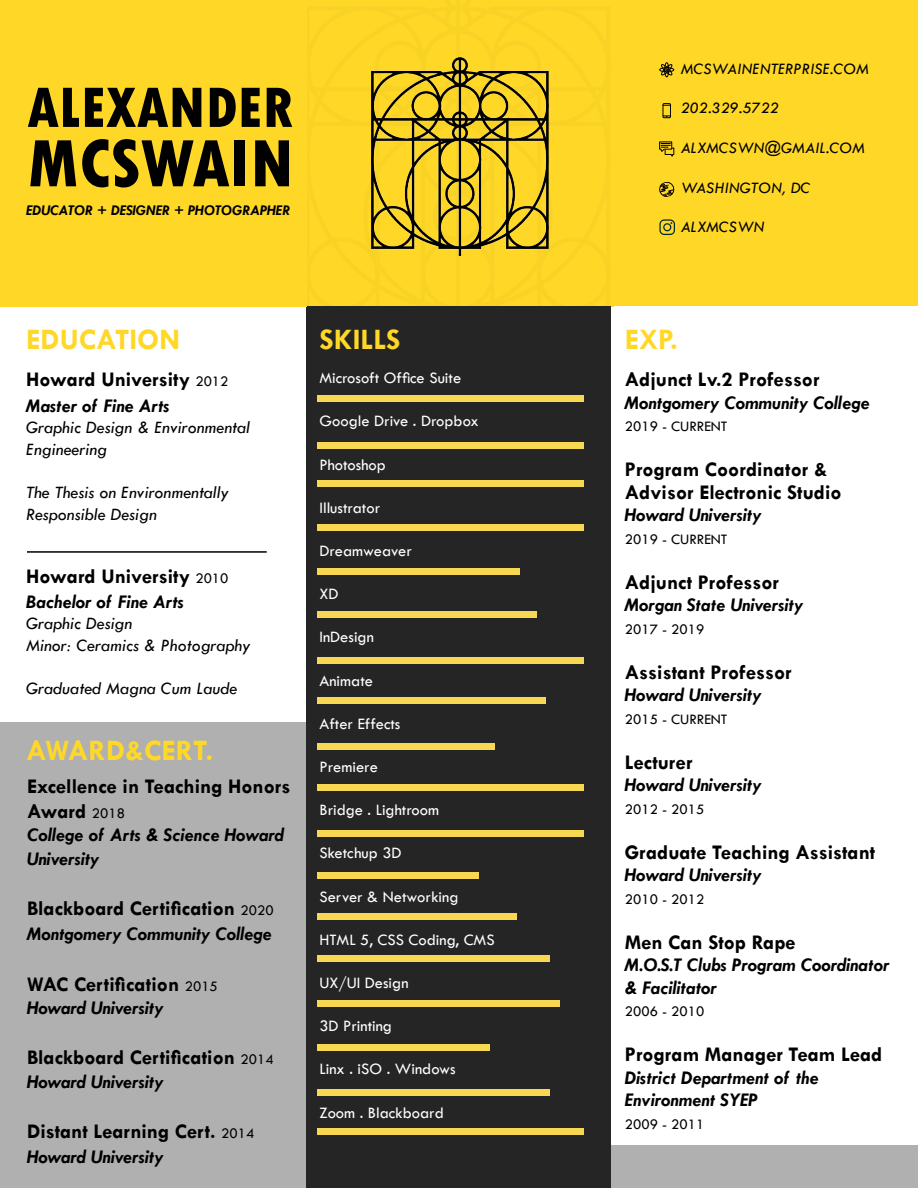
<style>
.page{position:relative;width:918px;height:1188px;background:#fff}
.page>*{position:absolute;margin:0;border:0;box-sizing:border-box;transform-origin:0 0}
.t1{font:800 condensed 70.5px "Tw Cen";letter-spacing:-.005em;color:#000}
.t2{font:800 condensed 60px "Tw Cen";color:#000}
.t3{font:700 30px "Tw Cen";color:#ffd827}
.t4{font:700 21px/22.5px "Tw Cen";color:#000}
.t5{font:italic 700 19.5px/22.5px "Tw Cen";color:#000}
.t6{font:italic 18px/21.6px "Tw Cen";color:#000}
.t7{font:16.5px "Tw Cen";color:#fff}
.t8{font:italic 16.5px "Tw Cen";color:#000}
.t9{font:15px "Tw Cen";color:#000}
.t10{font:italic 700 15px "Tw Cen";color:#000}
.s1{font-weight:400;font-size:15px}
</style>
<div class="page">
<div style="left:305px;top:0;width:306px;height:306px;background:#ffd827"></div>
<div style="left:611px;top:0;width:307px;height:305px;background:#ffd827"></div>
<div style="left:1px;top:723px;width:316px;height:465px;background:#b0b0b0"></div>
<div style="left:611px;top:1146px;width:307px;height:42px;background:#b0b0b0"></div>
<div style="left:306px;top:306px;width:305px;height:881px;background:#252525"></div>
<div style="left:1px;top:1px;width:306px;height:306px;background:#ffd827"></div>
<hr style="left:27px;top:551px;width:240px;height:2px;background:#000">
<div style="left:317px;top:395px;width:266px;height:6px;background:#f8d853"></div>
<div style="left:317px;top:443px;width:266px;height:6px;background:#f8d853"></div>
<div style="left:317px;top:481px;width:266px;height:6px;background:#f8d853"></div>
<div style="left:317px;top:525px;width:266px;height:6px;background:#f8d853"></div>
<div style="left:317px;top:657px;width:266px;height:7px;background:#f8d853"></div>
<div style="left:317px;top:784px;width:266px;height:6px;background:#f8d853"></div>
<div style="left:317px;top:830px;width:266px;height:6px;background:#f8d853"></div>
<div style="left:317px;top:1128px;width:266px;height:6px;background:#f8d853"></div>
<div style="left:317px;top:698px;width:228px;height:6px;background:#f8d853"></div>
<div style="left:317px;top:744px;width:178px;height:6px;background:#f8d853"></div>
<div style="left:317px;top:872px;width:161px;height:6px;background:#f8d853"></div>
<div style="left:317px;top:914px;width:199px;height:6px;background:#f8d853"></div>
<div style="left:317px;top:955px;width:233px;height:6px;background:#f8d853"></div>
<div style="left:317px;top:1000px;width:242px;height:6px;background:#f8d853"></div>
<div style="left:317px;top:1045px;width:172px;height:6px;background:#f8d853"></div>
<div style="left:317px;top:1089px;width:233px;height:7px;background:#f8d853"></div>
<div style="left:317px;top:568px;width:202px;height:6px;background:#f8d853"></div>
<div style="left:317px;top:611px;width:220px;height:6px;background:#f8d853"></div>
<div style="left:659px;top:67px;width:15px;height:5px;border:1px solid #000;border-radius:50%"></div>
<div style="left:664px;top:62px;width:5px;height:15px;border:1px solid #000;border-radius:50%"></div>
<svg style="left:660px;top:64px;width:13px;height:12px"></svg>
<div style="left:663px;top:103px;width:8px;height:15px;border:1px solid #000"></div>
<svg style="left:659px;top:142px;width:15px;height:14px"></svg>
<svg style="left:659px;top:182px;width:16px;height:15px"></svg>
<svg style="left:659px;top:219px;width:16px;height:16px"></svg>
<img style="left:371px;top:57px;width:178px;height:198px">
<p class="t2" style="left:27px;top:72px;width:268px">ALEXANDER</p>
<p class="t1" style="left:27px;top:122px;width:268px">MCSWAIN</p>
<p class="t10" style="left:26px;top:201px;width:266px">EDUCATOR + DESIGNER + PHOTOGRAPHER</p>
<p class="t8" style="left:681px;top:59px;width:190px">MCSWAINENTERPRISE.COM</p>
<p class="t8" style="left:681px;top:98px;width:100px">202.329.5722</p>
<p class="t8" style="left:681px;top:138px;width:186px">ALXMCSWN@GMAIL.COM</p>
<p class="t8" style="left:681px;top:177px;width:131px">WASHINGTON, DC</p>
<p class="t8" style="left:681px;top:217px;width:85px">ALXMCSWN</p>
<p class="t3" style="left:26px;top:322px;width:155px">EDUCATION</p>
<p class="t4" style="left:26px;top:368px;width:204px">Howard University <span class="s1">2012</span></p>
<p class="t5" style="left:26px;top:394px;width:145px">Master of Fine Arts</p>
<p class="t6" style="left:26px;top:416px;width:225px">Graphic Design &amp; Environmental<br>Engineering</p>
<p class="t6" style="left:26px;top:481px;width:204px">The Thesis on Environmentally<br>Responsible Design</p>
<p class="t4" style="left:26px;top:564px;width:204px">Howard University <span class="s1">2010</span></p>
<p class="t5" style="left:26px;top:590px;width:159px">Bachelor of Fine Arts</p>
<p class="t6" style="left:26px;top:613px;width:108px">Graphic Design</p>
<p class="t6" style="left:26px;top:634px;width:226px">Minor: Ceramics &amp; Photography</p>
<p class="t6" style="left:26px;top:677px;width:213px">Graduated Magna Cum Laude</p>
<p class="t3" style="left:26px;top:733px;width:188px">AWARD&amp;CERT.</p>
<p class="t4" style="left:27px;top:773px;width:265px;line-height:25.2px">Excellence in Teaching Honors<br>Award <span class="s1">2018</span></p>
<p class="t5" style="left:27px;top:823px;width:258px;line-height:23.4px">College of Arts &amp; Science Howard<br>University</p>
<p class="t4" style="left:27px;top:897px;width:248px">Blackboard Certification <span class="s1">2020</span></p>
<p class="t5" style="left:27px;top:922px;width:246px">Montgomery Community College</p>
<p class="t4" style="left:27px;top:972px;width:192px">WAC Certification <span class="s1">2015</span></p>
<p class="t5" style="left:27px;top:996px;width:138px">Howard University</p>
<p class="t4" style="left:27px;top:1046px;width:248px">Blackboard Certification <span class="s1">2014</span></p>
<p class="t5" style="left:27px;top:1070px;width:138px">Howard University</p>
<p class="t4" style="left:27px;top:1120px;width:229px">Distant Learning Cert. <span class="s1">2014</span></p>
<p class="t5" style="left:27px;top:1145px;width:138px">Howard University</p>
<p class="t3" style="left:319px;top:322px;width:83px">SKILLS</p>
<p class="t3" style="left:625px;top:322px;width:55px">EXP.</p>
<p class="t7" style="left:319px;top:368px;width:143px">Microsoft Office Suite</p>
<p class="t7" style="left:319px;top:411px;width:161px">Google Drive . Dropbox</p>
<p class="t7" style="left:319px;top:454px;width:68px">Photoshop</p>
<p class="t7" style="left:319px;top:498px;width:62px">Illustrator</p>
<p class="t7" style="left:319px;top:541px;width:94px">Dreamweaver</p>
<p class="t7" style="left:319px;top:584px;width:21px">XD</p>
<p class="t7" style="left:319px;top:627px;width:56px">InDesign</p>
<p class="t7" style="left:319px;top:670px;width:55px">Animate</p>
<p class="t7" style="left:319px;top:714px;width:83px">After Effects</p>
<p class="t7" style="left:319px;top:757px;width:60px">Premiere</p>
<p class="t7" style="left:319px;top:800px;width:121px">Bridge . Lightroom</p>
<p class="t7" style="left:319px;top:843px;width:84px">Sketchup 3D</p>
<p class="t7" style="left:319px;top:886px;width:141px">Server &amp; Networking</p>
<p class="t7" style="left:319px;top:930px;width:177px">HTML 5, CSS Coding, CMS</p>
<p class="t7" style="left:319px;top:973px;width:91px">UX/UI Design</p>
<p class="t7" style="left:319px;top:1016px;width:74px">3D Printing</p>
<p class="t7" style="left:319px;top:1059px;width:138px">Linx . iSO . Windows</p>
<p class="t7" style="left:319px;top:1102px;width:126px">Zoom . Blackboard</p>
<p class="t4" style="left:625px;top:368px;width:196px">Adjunct Lv.2 Professor</p>
<p class="t5" style="left:625px;top:391px;width:246px">Montgomery Community College</p>
<p class="t9" style="left:625px;top:418px;width:104px">2019 - CURRENT</p>
<p class="t4" style="left:625px;top:458px;width:218px">Program Coordinator &amp;<br>Advisor Electronic Studio</p>
<p class="t5" style="left:625px;top:503px;width:138px">Howard University</p>
<p class="t9" style="left:625px;top:530px;width:104px">2019 - CURRENT</p>
<p class="t4" style="left:625px;top:570px;width:156px">Adjunct Professor</p>
<p class="t5" style="left:625px;top:593px;width:180px">Morgan State University</p>
<p class="t9" style="left:625px;top:620px;width:81px">2017 - 2019</p>
<p class="t4" style="left:625px;top:660px;width:168px">Assistant Professor</p>
<p class="t5" style="left:625px;top:683px;width:138px">Howard University</p>
<p class="t9" style="left:625px;top:710px;width:104px">2015 - CURRENT</p>
<p class="t4" style="left:625px;top:750px;width:69px">Lecturer</p>
<p class="t5" style="left:625px;top:773px;width:138px">Howard University</p>
<p class="t9" style="left:625px;top:800px;width:81px">2012 - 2015</p>
<p class="t4" style="left:625px;top:840px;width:252px">Graduate Teaching Assistant</p>
<p class="t5" style="left:625px;top:863px;width:138px">Howard University</p>
<p class="t9" style="left:625px;top:890px;width:81px">2010 - 2012</p>
<p class="t4" style="left:625px;top:930px;width:172px">Men Can Stop Rape</p>
<p class="t5" style="left:625px;top:953px;width:266px">M.O.S.T Clubs Program Coordinator &amp; Facilitator</p>
<p class="t9" style="left:625px;top:1003px;width:81px">2006 - 2010</p>
<p class="t4" style="left:625px;top:1043px;width:259px">Program Manager Team Lead</p>
<p class="t5" style="left:625px;top:1066px;width:196px">District Department of the<br>Environment SYEP</p>
<p class="t9" style="left:625px;top:1115px;width:81px">2009 - 2011</p>
</div>
